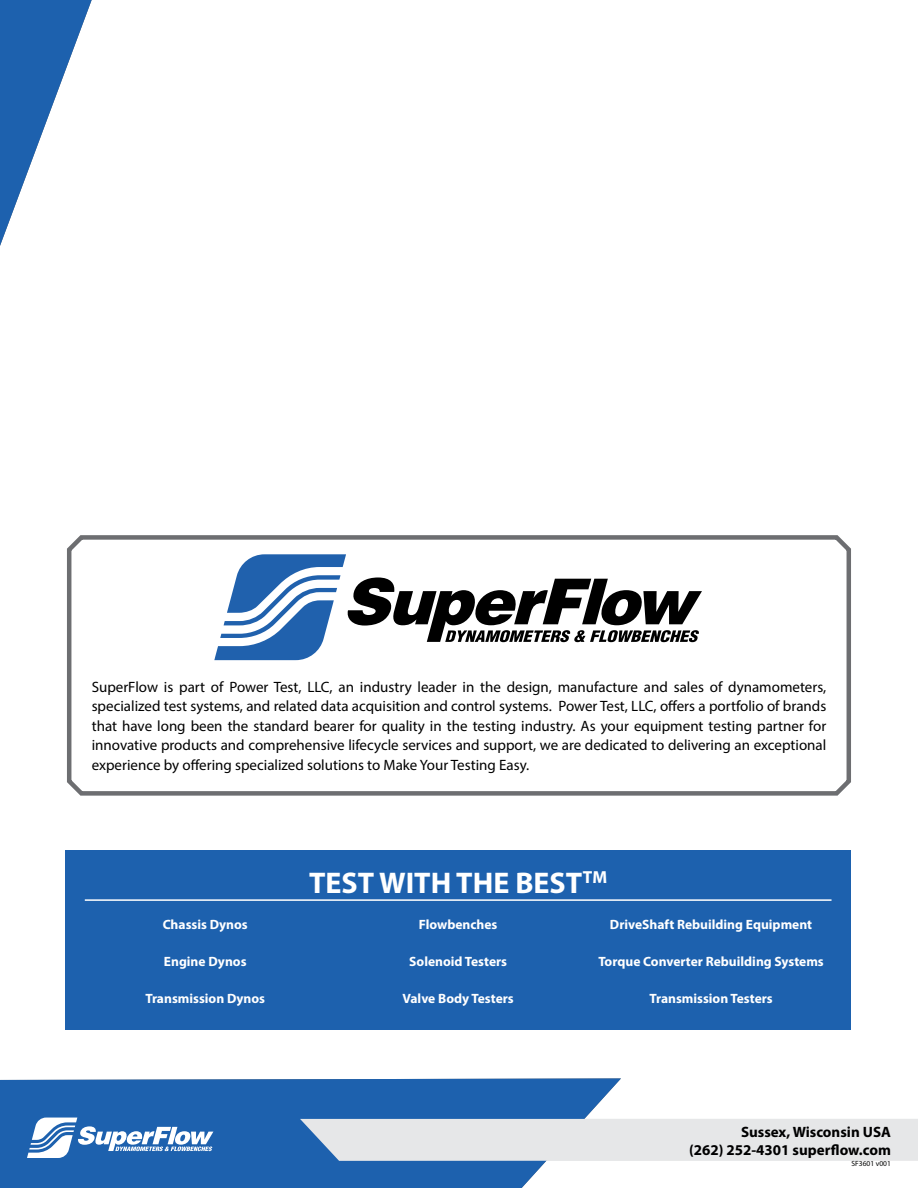
<style>
.page{position:relative;width:918px;height:1188px;background:#fff}
.page>*{position:absolute;margin:0;border:0;box-sizing:border-box;transform-origin:0 0}
.Heading_2_Centered_E{font:700 30px "Myriad Pro";color:#fff}
.Paragraph_Text{font:15px/19.5px "Myriad Pro";color:#000;text-align:justify}
.t1{font:700 15px/18px "Myriad Pro";color:#000;text-align:right}
.Table_-_Body_Cell_te{font:700 13.5px "Myriad Pro";color:#fff}
.Version_Rev{font:7.5px "Myriad Pro";color:#000}
</style>
<div class="page">
<div style="left:67px;top:535px;width:784px;height:261px;border:4px solid #6d6e71;border-radius:12px"></div>
<div style="left:65px;top:851px;width:786px;height:179px;background:#1d61ae"></div>
<hr style="left:85px;top:899px;width:747px;height:2px;background:#fff">
<svg style="left:0;top:1078px;width:621px;height:110px;background:#2f6db4"></svg>
<svg style="left:0;top:0;width:92px;height:246px"></svg>
<div style="left:300px;top:1119px;width:618px;height:42px;background:#e6e7e8"></div>
<svg style="left:27px;top:1118px;width:186px;height:40px"></svg>
<svg style="left:214px;top:554px;width:488px;height:106px"></svg>
<p class="Paragraph_Text" style="left:92px;top:677px;width:736px">SuperFlow is part of Power Test, LLC, an industry leader in the design, manufacture and sales of dynamometers, specialized test systems, and related data acquisition and control systems. Power Test, LLC, offers a portfolio of brands that have long been the standard bearer for quality in the testing industry. As your equipment testing partner for innovative products and comprehensive lifecycle services and support, we are dedicated to delivering an exceptional experience by offering specialized solutions to Make Your Testing Easy.</p>
<p class="Heading_2_Centered_E" style="left:309px;top:863px;width:300px">TEST WITH THE BEST<sup>TM</sup></p>
<p class="Table_-_Body_Cell_te" style="left:163px;top:916px;width:87px">Chassis Dynos</p>
<p class="Table_-_Body_Cell_te" style="left:419px;top:916px;width:80px">Flowbenches</p>
<p class="Table_-_Body_Cell_te" style="left:610px;top:916px;width:204px">DriveShaft Rebuilding Equipment</p>
<p class="Table_-_Body_Cell_te" style="left:164px;top:953px;width:84px">Engine Dynos</p>
<p class="Table_-_Body_Cell_te" style="left:409px;top:953px;width:99px">Solenoid Testers</p>
<p class="Table_-_Body_Cell_te" style="left:598px;top:953px;width:227px">Torque Converter Rebuilding Systems</p>
<p class="Table_-_Body_Cell_te" style="left:145px;top:990px;width:121px">Transmission Dynos</p>
<p class="Table_-_Body_Cell_te" style="left:403px;top:990px;width:113px">Valve Body Testers</p>
<p class="Table_-_Body_Cell_te" style="left:649px;top:990px;width:125px">Transmission Testers</p>
<p class="t1" style="left:689px;top:1122px;width:203px">Sussex, Wisconsin USA<br>(262) 252-4301 superflow.com</p>
<p class="Version_Rev" style="left:852px;top:1159px;width:41px">SF3601 v001</p>
</div>
